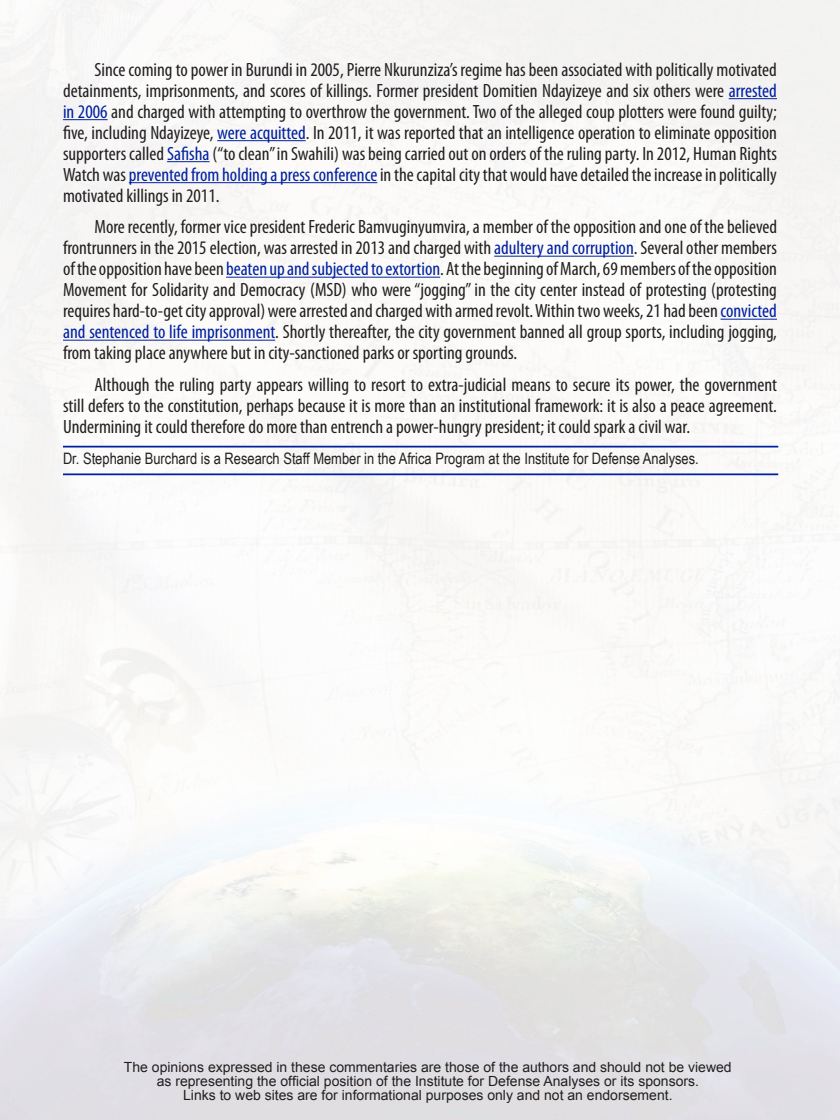
<style>
.page{position:relative;width:840px;height:1120px;background:#fff}
.page>*{position:absolute;margin:0;border:0;box-sizing:border-box;transform-origin:0 0}
.t1{font:condensed 19.25px/21px "Myriad Pro";color:#231f20;text-align:justify}
.t2{font:15.75px "Arial Narrow";color:#231f20}
.t3{font:14px/14px "Arial";color:#231f20;text-align:center}
.s1{color:#0020a0}
</style>
<div class="page">
<hr style="left:729px;top:98px;width:48px;height:1px;background:#0020a0">
<hr style="left:63px;top:119px;width:45px;height:1px;background:#0020a0">
<hr style="left:217px;top:140px;width:89px;height:1px;background:#0020a0">
<hr style="left:167px;top:161px;width:43px;height:1px;background:#0020a0">
<hr style="left:129px;top:182px;width:248px;height:1px;background:#0020a0">
<hr style="left:494px;top:256px;width:140px;height:1px;background:#0020a0">
<hr style="left:226px;top:277px;width:214px;height:1px;background:#0020a0">
<hr style="left:721px;top:319px;width:56px;height:1px;background:#0020a0">
<hr style="left:63px;top:340px;width:212px;height:1px;background:#0020a0">
<hr style="left:63px;top:446px;width:715px;height:2px;background:#0020a0">
<hr style="left:63px;top:473px;width:715px;height:2px;background:#0020a0">
<p class="t1" style="left:63px;top:59px;width:716px;text-indent:31px">Since coming to power in Burundi in 2005, Pierre Nkurunziza’s regime has been associated with politically motivated detainments, imprisonments, and scores of killings. Former president Domitien Ndayizeye and six others were <span class="s1">arrested in 2006</span> and charged with attempting to overthrow the government. Two of the alleged coup plotters were found guilty; five, including Ndayizeye, <span class="s1">were acquitted</span>. In 2011, it was reported that an intelligence operation to eliminate opposition supporters called <span class="s1">Safisha</span> (“to clean” in Swahili) was being carried out on orders of the ruling party. In 2012, Human Rights Watch was <span class="s1">prevented from holding a press conference</span> in the capital city that would have detailed the increase in politically motivated killings in 2011.</p>
<p class="t1" style="left:63px;top:216px;width:716px;text-indent:31px">More recently, former vice president Frederic Bamvuginyumvira, a member of the opposition and one of the believed frontrunners in the 2015 election, was arrested in 2013 and charged with <span class="s1">adultery and corruption</span>. Several other members of the opposition have been <span class="s1">beaten up and subjected to extortion</span>. At the beginning of March, 69 members of the opposition Movement for Solidarity and Democracy (MSD) who were “jogging” in the city center instead of protesting (protesting requires hard-to-get city approval) were arrested and charged with armed revolt. Within two weeks, 21 had been <span class="s1">convicted and sentenced to life imprisonment</span>. Shortly thereafter, the city government banned all group sports, including jogging, from taking place anywhere but in city-sanctioned parks or sporting grounds.</p>
<p class="t1" style="left:63px;top:374px;width:716px;text-indent:31px">Although the ruling party appears willing to resort to extra-judicial means to secure its power, the government still defers to the constitution, perhaps because it is more than an institutional framework: it is also a peace agreement.<br>Undermining it could therefore do more than entrench a power-hungry president; it could spark a civil war.</p>
<p class="t2" style="left:63px;top:447px;width:637px">Dr. Stephanie Burchard is a Research Staff Member in the Africa Program at the Institute for Defense Analyses.</p>
<p class="t3" style="left:124px;top:1060px;width:609px">The opinions expressed in these commentaries are those of the authors and should not be viewed as representing the official position of the Institute for Defense Analyses or its sponsors.<br>Links to web sites are for informational purposes only and not an endorsement.</p>
</div>
